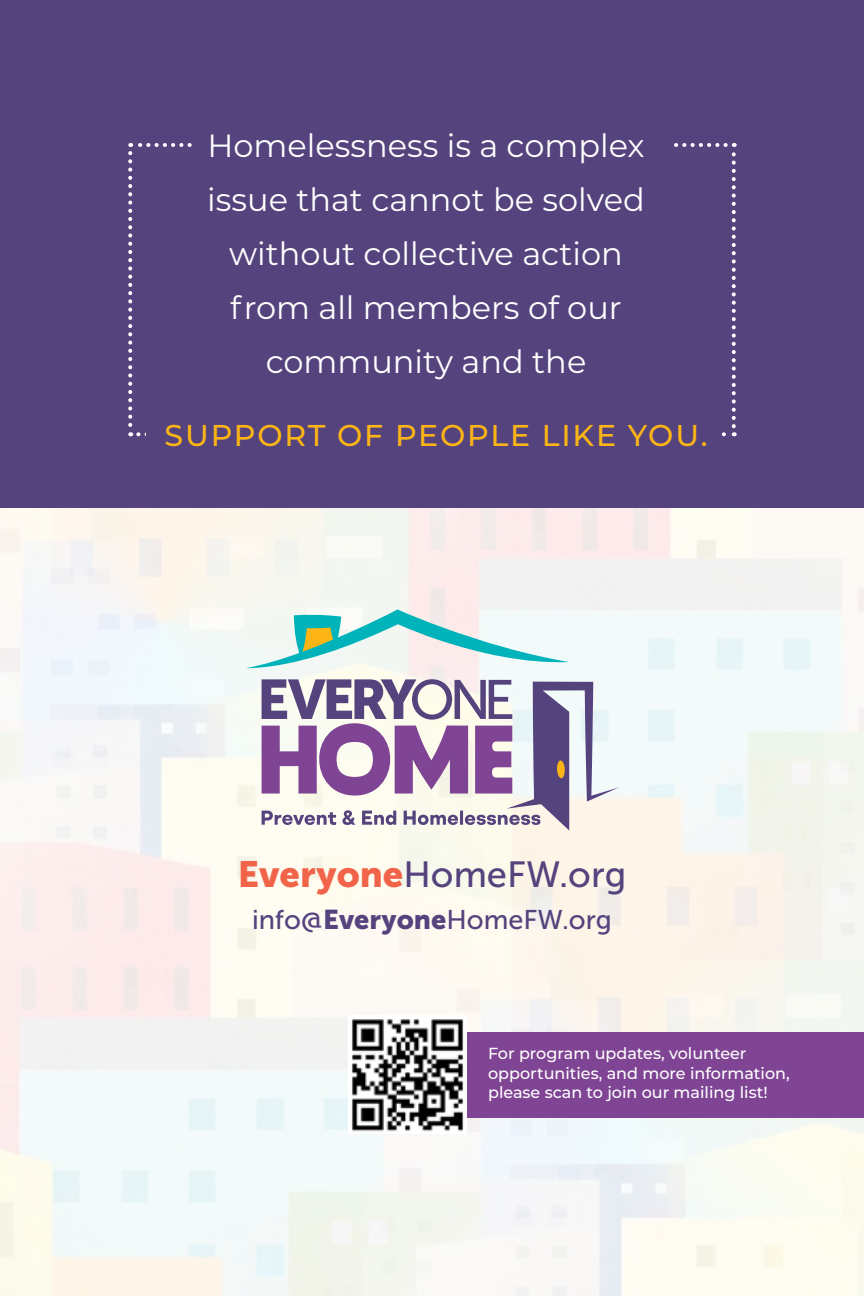
<style>
.page{position:relative;width:864px;height:1296px;background:#fff}
.page>*{position:absolute;margin:0;border:0;box-sizing:border-box;transform-origin:0 0}
.t1{font:36.4px "Museo Sans 500";color:#55437e}
.t2{font:32px/54px "Montserrat";color:#fff;text-align:center}
.t3{font:500 30px "Montserrat";letter-spacing:.06em;color:#fcb515}
.t4{font:27px "Museo Sans 500";color:#55437e}
.t5{font:500 16px/19.2px "Montserrat";color:#fff}
.s1{font-family:"Museo Sans 900";color:#f16449}
.s2{font-family:"Museo Sans 900"}
</style>
<div class="page">
<div style="left:445px;top:1032px;width:419px;height:86px;background:#7f4594"></div>
<img style="left:351px;top:1019px;width:116px;height:113px">
<div style="left:0;top:0;width:864px;height:508px;background:#55437e"></div>
<svg style="left:128px;top:153px;width:4px;height:283px"></svg>
<svg style="left:138px;top:432px;width:597px;height:4px"></svg>
<svg style="left:732px;top:143px;width:4px;height:283px"></svg>
<svg style="left:130px;top:143px;width:596px;height:4px"></svg>
<div style="left:193px;top:134px;width:478px;height:33px;background:#55437e"></div>
<div style="left:146px;top:417px;width:572px;height:33px;background:#55437e"></div>
<svg style="left:246px;top:609px;width:323px;height:59px"></svg>
<svg style="left:262px;top:679px;width:357px;height:152px"></svg>
<div style="left:557px;top:760px;width:8px;height:18px;background:#fcb515;border-radius:50%"></div>
<p class="t2" style="left:207px;top:117px;width:439px">Homelessness is a complex issue that cannot be solved without collective action from all members of our community and the</p>
<p class="t3" style="left:165px;top:414px;width:544px">SUPPORT OF PEOPLE LIKE YOU.</p>
<p class="t1" style="left:238px;top:855px;width:390px"><span class="s1">Everyone</span>HomeFW.org</p>
<p class="t4" style="left:252px;top:905px;width:362px">info@<span class="s2">Everyone</span>HomeFW.org</p>
<p class="t5" style="left:488px;top:1044px;width:303px">For program updates, volunteer opportunities, and more information, please scan to join our mailing list!</p>
</div>
